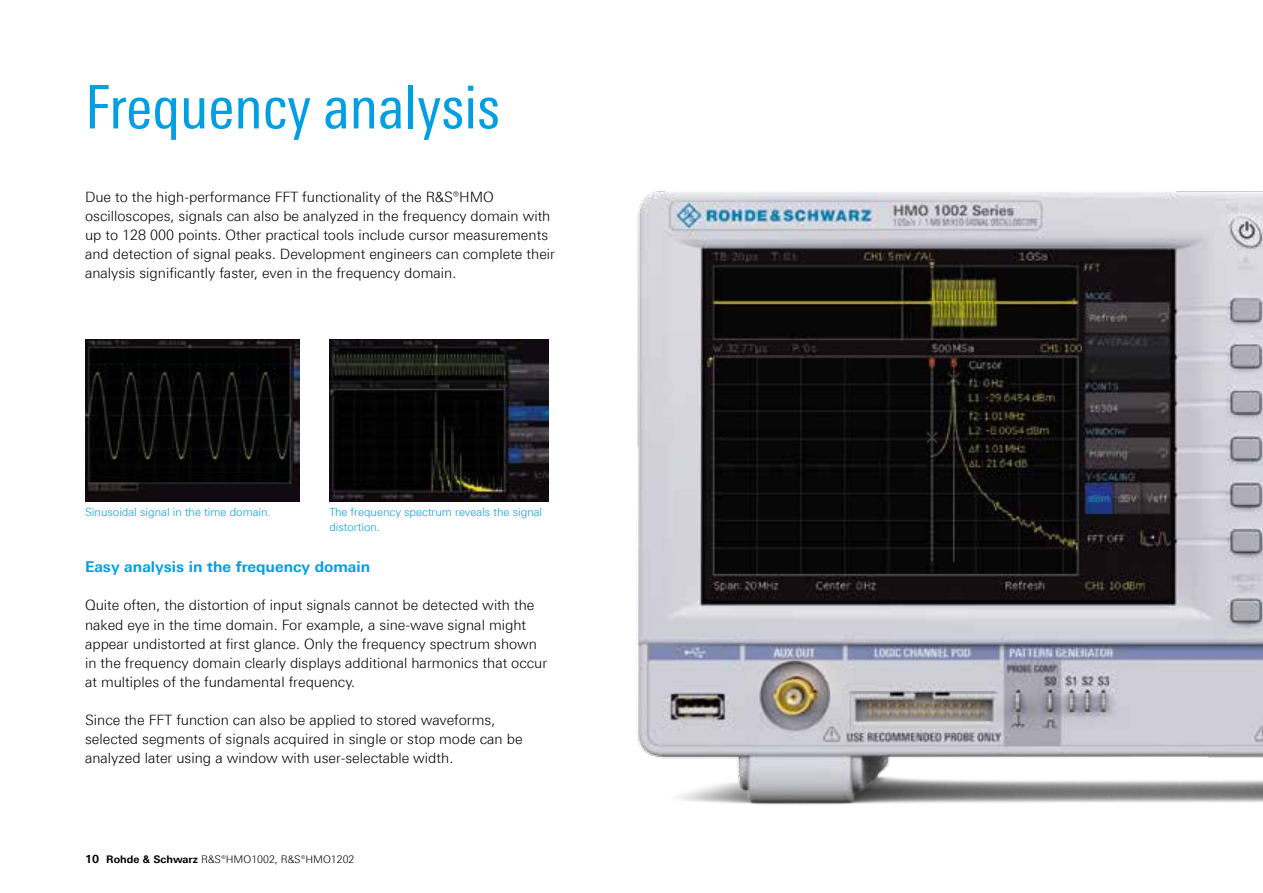
<style>
.page{position:relative;width:1263px;height:893px;background:#fff}
.page>*{position:absolute;margin:0;border:0;box-sizing:border-box;transform-origin:0 0}
.t1{font:60px "Linotype Univers 420 Cn";color:#009fe3}
.t2{font:700 15px "Linotype Univers 630";color:#009fe3}
.t3{font:300 14.25px/19px "Linotype Univers 330";color:#000}
.t4{font:300 11.25px/14.2px "Linotype Univers 330";color:#009fe3}
.t5{font:300 10.5px "Linotype Univers 330";color:#000}
.s1{font-family:"Linotype Univers 630";font-weight:700;font-size:11.25px}
.s2{font-family:"Linotype Univers 630";font-weight:700}
</style>
<div class="page">
<img style="left:85px;top:340px;width:215px;height:161px">
<img style="left:329px;top:340px;width:219px;height:161px">
<img style="left:637px;top:191px;width:626px;height:614px">
<h1 class="t1" style="left:85px;top:72px;width:416px">Frequency analysis</h1>
<p class="t3" style="left:85px;top:187px;width:472px">Due to the high-performance FFT functionality of the R&amp;S®HMO oscilloscopes, signals can also be analyzed in the frequency domain with up to 128 000 points. Other practical tools include cursor measurements and detection of signal peaks. Development engineers can complete their analysis significantly faster, even in the frequency domain.</p>
<p class="t4" style="left:85px;top:505px;width:187px">Sinusoidal signal in the time domain.</p>
<p class="t4" style="left:329px;top:505px;width:214px">The frequency spectrum reveals the signal distortion.</p>
<p class="t2" style="left:85px;top:558px;width:287px">Easy analysis in the frequency domain</p>
<p class="t3" style="left:85px;top:596px;width:464px">Quite often, the distortion of input signals cannot be detected with the naked eye in the time domain. For example, a sine-wave signal might appear undistorted at first glance. Only the frequency spectrum shown in the frequency domain clearly displays additional harmonics that occur at multiples of the fundamental frequency.</p>
<p class="t3" style="left:85px;top:710px;width:439px">Since the FFT function can also be applied to stored waveforms, selected segments of signals acquired in single or stop mode can be analyzed later using a window with user-selectable width.</p>
<p class="t5" style="left:85px;top:853px;width:271px"><span class="s1">10</span> <span class="s2">Rohde &amp; Schwarz</span> R&amp;S®HMO1002, R&amp;S®HMO1202</p>
</div>
